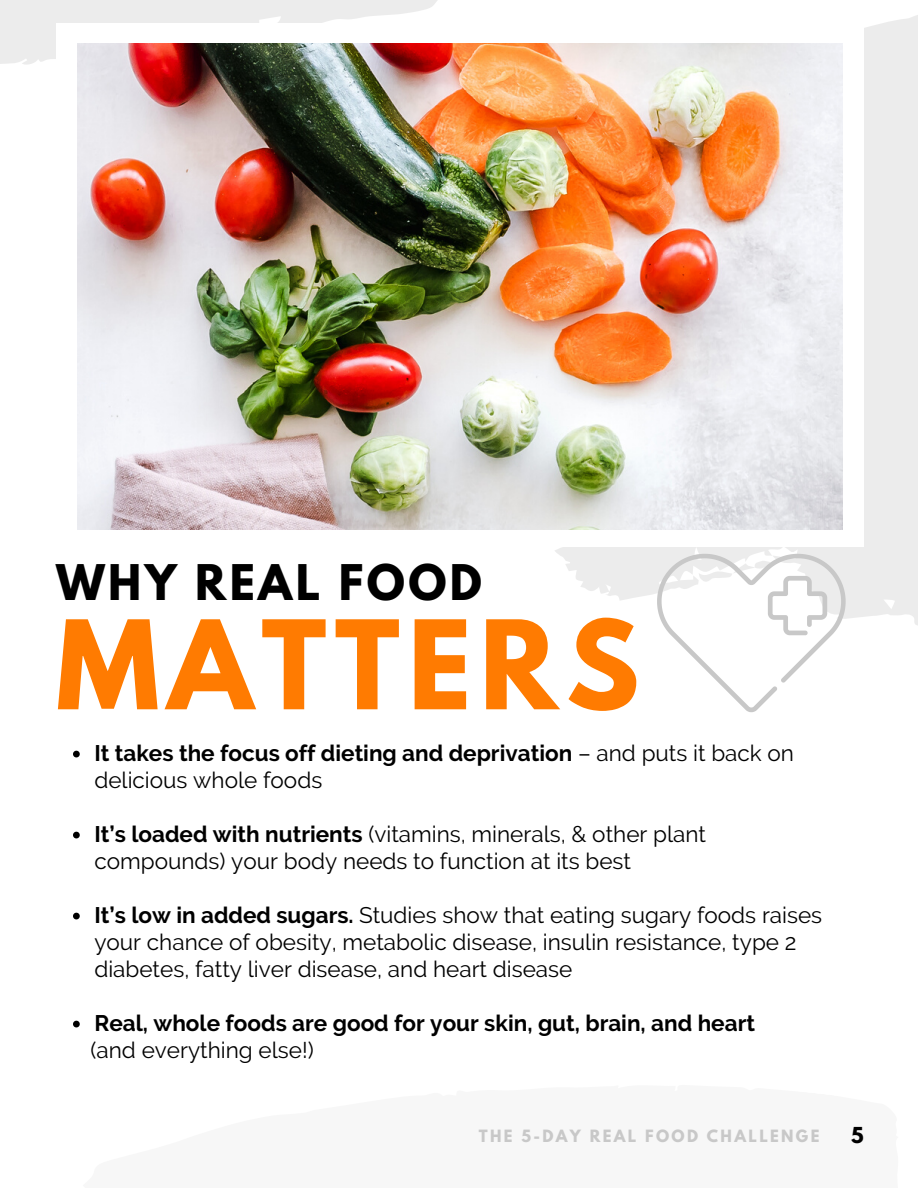
<style>
.page{position:relative;width:918px;height:1188px;background:#fff}
.page>*{position:absolute;margin:0;border:0;box-sizing:border-box;transform-origin:0 0}
.t1{font:700 109.05px "League Spartan";letter-spacing:.075em;color:#ff7b01}
.t2{font:700 43.5px "League Spartan";letter-spacing:.075em;color:#000}
.t3{font:22.5px/27px "Raleway";color:#000}
.t4{font:700 22.5px/27px "Raleway";color:#000}
.t5{font:700 19.5px "League Spartan";color:#000}
.t6{font:700 15px "League Spartan";letter-spacing:.155em;color:#c8c8c8}
.s1{font-weight:400}
.s2{font-weight:700}
</style>
<div class="page">
<svg style="left:0;top:0;width:437px;height:65px;background:#eee"></svg>
<svg style="left:555px;top:15px;width:363px;height:610px;fill:#ececec"></svg>
<svg style="left:599px;top:581px;width:11px;height:13px"></svg>
<div style="left:56px;top:24px;width:808px;height:523px;background:#fff"></div>
<img style="left:77px;top:43px;width:765px;height:486px">
<svg style="left:73px;top:751px;width:7px;height:6px"></svg>
<svg style="left:73px;top:832px;width:7px;height:6px"></svg>
<svg style="left:73px;top:913px;width:7px;height:6px"></svg>
<svg style="left:73px;top:1021px;width:7px;height:6px"></svg>
<svg style="left:657px;top:554px;width:189px;height:158px"></svg>
<h2 class="t2" style="left:56px;top:561px;width:427px">WHY REAL FOOD</h2>
<h1 class="t1" style="left:56px;top:611px;width:585px">MATTERS</h1>
<p class="t4" style="left:94px;top:739px;width:701px">It takes the focus off dieting and deprivation <span class="s1">– and puts it back on delicious whole foods</span></p>
<p class="t3" style="left:94px;top:820px;width:613px"><span class="s2">It’s loaded with nutrients</span> (vitamins, minerals, &amp; other plant compounds) your body needs to function at its best</p>
<p class="t3" style="left:94px;top:901px;width:729px"><span class="s2">It’s low in added sugars.</span> Studies show that eating sugary foods raises your chance of obesity, metabolic disease, insulin resistance, type 2 diabetes, fatty liver disease, and heart disease</p>
<p class="t4" style="left:94px;top:1009px;width:662px">Real, whole foods are good for your skin, gut, brain, and heart</p>
<p class="t3" style="left:91px;top:1036px;width:225px">(and everything else!)</p>
<p class="t6" style="left:479px;top:1128px;width:342px">THE 5-DAY REAL FOOD CHALLENGE</p>
<p class="t5" style="left:851px;top:1125px;width:14px">5</p>
</div>
